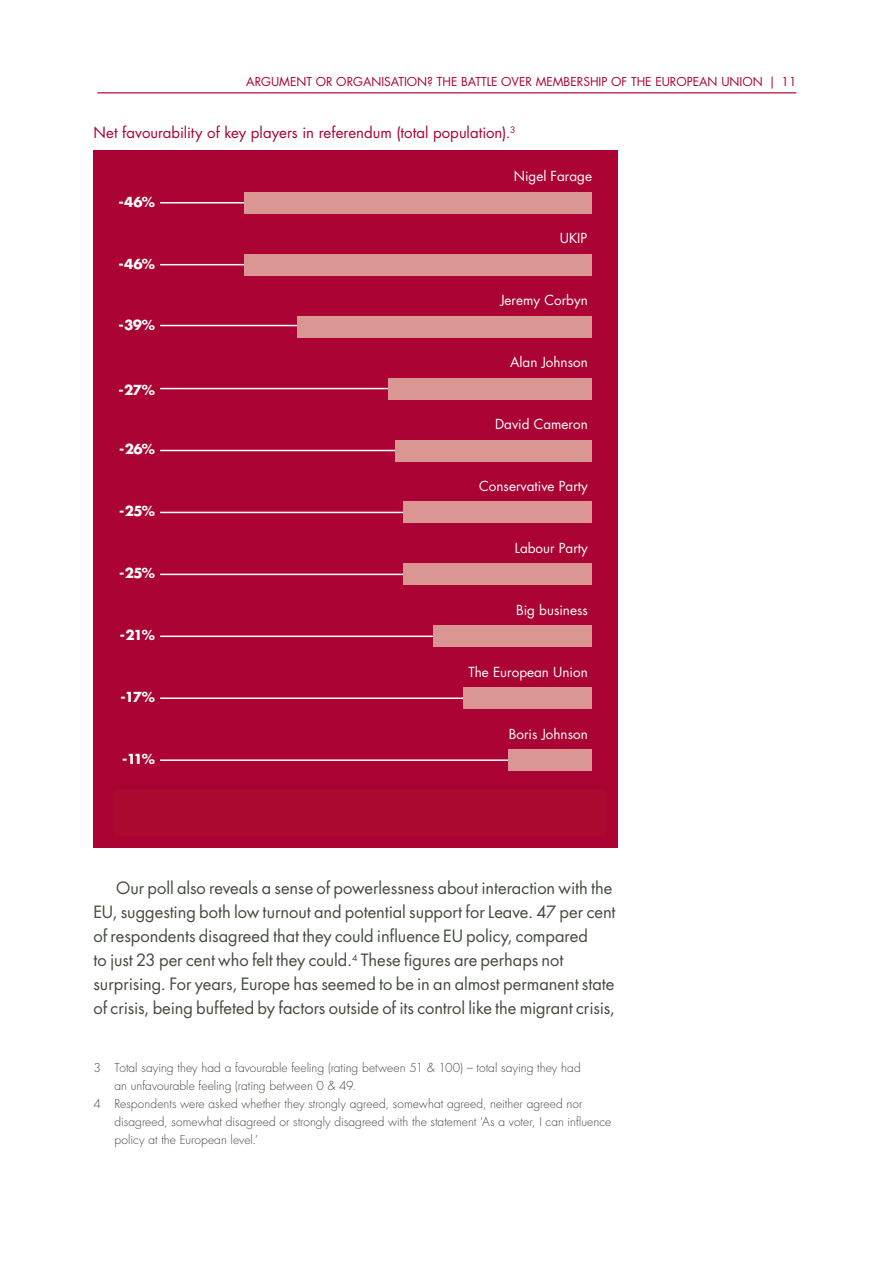
<style>
.page{position:relative;width:893px;height:1263px;background:#fff}
.page>*{position:absolute;margin:0;border:0;box-sizing:border-box;transform-origin:0 0}
.Body{font:16.5px/24px "Futura Std";letter-spacing:-.005em;color:#434c3d}
.Table_figure_title{font:15px "Futura Std";color:#ab0333}
.t1{font:13.5px "Futura Std";color:#fff}
.t2{font:700 13.5px "Futura Std";letter-spacing:-.03em;color:#fff}
.Footnotes{font:300 12px/18px "Futura Std";letter-spacing:.005em;color:#434c3d}
.t3{font:12px "Futura Std";color:#ab0333}
</style>
<div class="page">
<hr style="left:97px;top:92px;width:699px;height:2px;background:#ab0333">
<div style="left:94px;top:150px;width:524px;height:697px;background:#ab0333"></div>
<hr style="left:160px;top:202px;width:428px;height:1px;background:#fff">
<div style="left:245px;top:192px;width:347px;height:21px;background:#d99692"></div>
<hr style="left:160px;top:264px;width:428px;height:1px;background:#fff">
<div style="left:245px;top:254px;width:347px;height:21px;background:#d99692"></div>
<hr style="left:160px;top:325px;width:428px;height:1px;background:#fff">
<div style="left:298px;top:316px;width:294px;height:21px;background:#d99692"></div>
<hr style="left:160px;top:388px;width:428px;height:1px;background:#fff">
<div style="left:388px;top:378px;width:204px;height:21px;background:#d99692"></div>
<hr style="left:160px;top:450px;width:428px;height:1px;background:#fff">
<div style="left:396px;top:440px;width:196px;height:21px;background:#d99692"></div>
<hr style="left:160px;top:512px;width:428px;height:1px;background:#fff">
<div style="left:403px;top:502px;width:189px;height:21px;background:#d99692"></div>
<hr style="left:160px;top:574px;width:428px;height:1px;background:#fff">
<div style="left:403px;top:564px;width:189px;height:21px;background:#d99692"></div>
<hr style="left:160px;top:635px;width:428px;height:2px;background:#fff">
<div style="left:433px;top:626px;width:159px;height:21px;background:#d99692"></div>
<hr style="left:160px;top:697px;width:428px;height:2px;background:#fff">
<div style="left:464px;top:688px;width:128px;height:21px;background:#d99692"></div>
<hr style="left:160px;top:759px;width:428px;height:2px;background:#fff">
<div style="left:509px;top:749px;width:83px;height:22px;background:#d99692"></div>
<div style="left:114px;top:789px;width:492px;height:46px;background:#ab0930"></div>
<p class="t3" style="left:246px;top:74px;width:552px">ARGUMENT OR ORGANISATION? THE BATTLE OVER MEMBERSHIP OF THE EUROPEAN UNION | 11</p>
<p class="Table_figure_title" style="left:94px;top:123px;width:424px">Net favourability of key players in referendum (total population).<sup>3</sup></p>
<p class="t2" style="left:119px;top:193px;width:38px">-46%</p>
<p class="t2" style="left:119px;top:254px;width:38px">-46%</p>
<p class="t2" style="left:119px;top:316px;width:38px">-39%</p>
<p class="t2" style="left:119px;top:380px;width:38px">-27%</p>
<p class="t2" style="left:119px;top:440px;width:37px">-26%</p>
<p class="t2" style="left:119px;top:502px;width:37px">-25%</p>
<p class="t2" style="left:119px;top:564px;width:37px">-25%</p>
<p class="t2" style="left:120px;top:626px;width:37px">-21%</p>
<p class="t2" style="left:120px;top:688px;width:36px">-17%</p>
<p class="t2" style="left:122px;top:750px;width:34px">-11%</p>
<p class="t1" style="left:514px;top:168px;width:80px">Nigel Farage</p>
<p class="t1" style="left:560px;top:230px;width:29px">UKIP</p>
<p class="t1" style="left:500px;top:292px;width:89px">Jeremy Corbyn</p>
<p class="t1" style="left:510px;top:354px;width:79px">Alan Johnson</p>
<p class="t1" style="left:495px;top:416px;width:94px">David Cameron</p>
<p class="t1" style="left:479px;top:477px;width:110px">Conservative Party</p>
<p class="t1" style="left:515px;top:539px;width:74px">Labour Party</p>
<p class="t1" style="left:516px;top:601px;width:73px">Big business</p>
<p class="t1" style="left:468px;top:663px;width:121px">The European Union</p>
<p class="t1" style="left:509px;top:725px;width:81px">Boris Johnson</p>
<p class="Body" style="left:94px;top:876px;width:524px;text-indent:22px">Our poll also reveals a sense of powerlessness about interaction with the EU, suggesting both low turnout and potential support for Leave. 47 per cent of respondents disagreed that they could influence EU policy, compared<br>to just 23 per cent who felt they could.<sup>4</sup> These figures are perhaps not surprising. For years, Europe has seemed to be in an almost permanent state of crisis, being buffeted by factors outside of its control like the migrant crisis,</p>
<p class="Footnotes" style="left:115px;top:1059px;width:468px;text-indent:-21px">3 Total saying they had a favourable feeling (rating between 51 &amp; 100) – total saying they had an unfavourable feeling (rating between 0 &amp; 49.</p>
<p class="Footnotes" style="left:115px;top:1095px;width:498px;text-indent:-21px">4 Respondents were asked whether they strongly agreed, somewhat agreed, neither agreed nor disagreed, somewhat disagreed or strongly disagreed with the statement ‘As a voter, I can influence policy at the European level.’</p>
</div>
